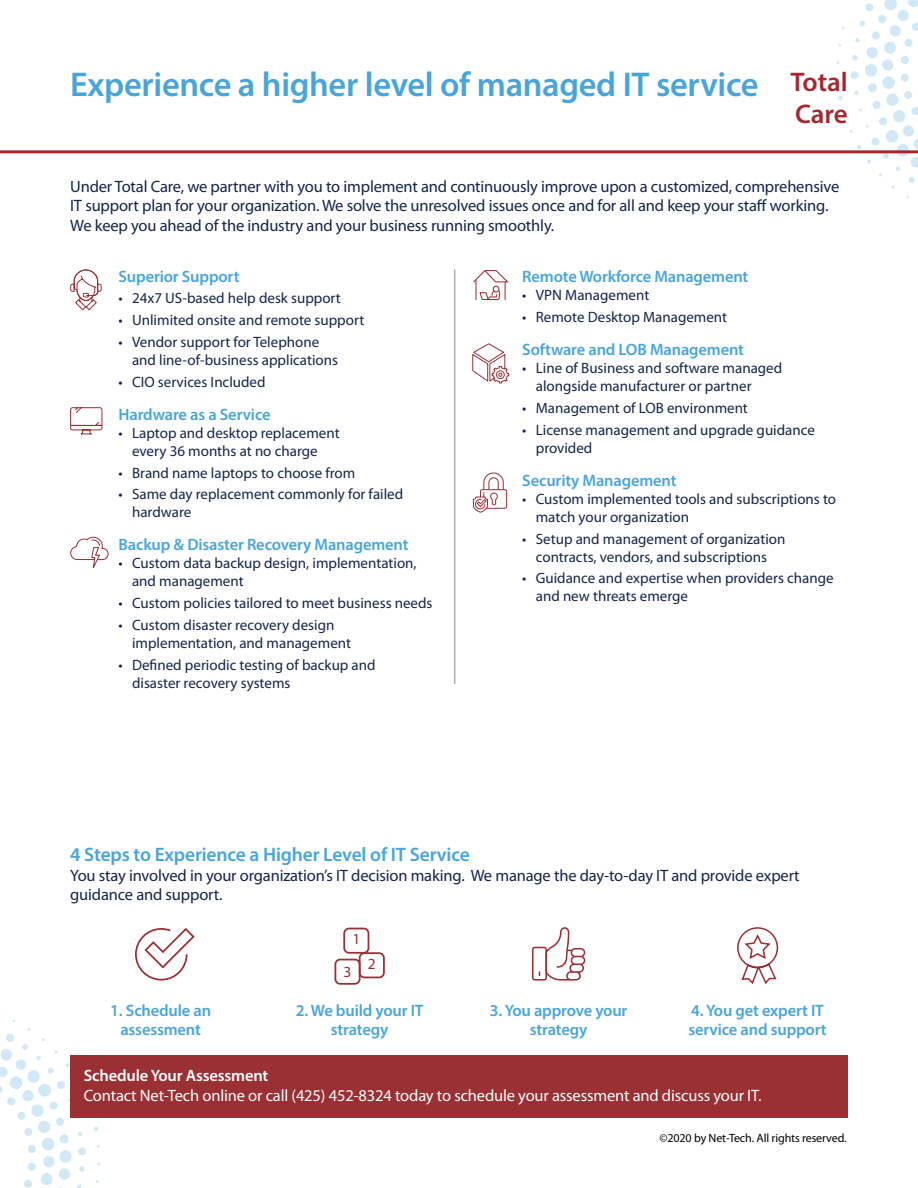
<style>
.page{position:relative;width:918px;height:1188px;background:#fff}
.page>*{position:absolute;margin:0;border:0;box-sizing:border-box;transform-origin:0 0}
.t1{font:600 34.5px "Myriad Pro";letter-spacing:-.01em;color:#48a5dc}
.t2{font:600 27px/32.4px "Myriad Pro";color:#a6272e}
.t3{font:600 19.5px "Myriad Pro";letter-spacing:-.01em;color:#48a5dc}
.t4{font:16.5px/19.8px "Myriad Pro";letter-spacing:-.01em;color:#15244b}
.t5{font:600 16.5px/19.5px "Myriad Pro";letter-spacing:-.01em;color:#48a5dc;text-align:center}
.t6{font:16.5px "Myriad Pro";letter-spacing:-.01em;color:#fff}
.t7{font:600 16.5px "Myriad Pro";letter-spacing:-.01em;color:#fff}
.t8{font:15.45px "Myriad Pro";color:#9a2f34}
.t9{font:15px/18px "Myriad Pro";color:#15244b}
.t10{font:12px "Myriad Pro";letter-spacing:-.01em;color:#000}
</style>
<div class="page">
<svg style="left:836px;top:0;width:82px;height:188px"></svg>
<svg style="left:0;top:1028px;width:100px;height:160px"></svg>
<hr style="left:0;top:150px;width:918px;height:3px;background:#a6272e">
<hr style="left:455px;top:270px;width:1px;height:414px;background:#878993">
<div style="left:70px;top:1055px;width:778px;height:63px;background:#9a2f34"></div>
<svg style="left:532px;top:927px;width:53px;height:54px"></svg>
<svg style="left:135px;top:928px;width:60px;height:53px"></svg>
<svg style="left:737px;top:927px;width:42px;height:57px"></svg>
<div style="left:343px;top:928px;width:26px;height:26px;border:2px solid #9a2f34;border-radius:5px"></div>
<div style="left:359px;top:952px;width:26px;height:26px;border:2px solid #9a2f34;border-radius:5px"></div>
<div style="left:335px;top:959px;width:26px;height:26px;border:2px solid #9a2f34;border-radius:5px"></div>
<svg style="left:70px;top:269px;width:32px;height:42px"></svg>
<svg style="left:70px;top:407px;width:33px;height:28px"></svg>
<div style="left:480px;top:489px;width:27px;height:20px;border:1px solid #9a2f34;border-radius:2px"></div>
<svg style="left:472px;top:472px;width:32px;height:41px"></svg>
<svg style="left:70px;top:536px;width:39px;height:33px"></svg>
<svg style="left:473px;top:270px;width:35px;height:30px"></svg>
<svg style="left:472px;top:343px;width:37px;height:41px"></svg>
<h1 class="t1" style="left:70px;top:63px;width:690px">Experience a higher level of managed IT service</h1>
<h2 class="t2" style="left:790px;top:65px;width:59px">Total<br>Care</h2>
<p class="t4" style="left:70px;top:176px;width:771px">Under Total Care, we partner with you to implement and continuously improve upon a customized, comprehensive<br>IT support plan for your organization. We solve the unresolved issues once and for all and keep your staff working.<br>We keep you ahead of the industry and your business running smoothly.</p>
<p class="t5" style="left:119px;top:267px;width:122px">Superior Support</p>
<p class="t9" style="left:119px;top:289px;width:224px">• 24x7 US-based help desk support</p>
<p class="t9" style="left:119px;top:311px;width:247px">• Unlimited onsite and remote support</p>
<p class="t9" style="left:132px;top:333px;width:207px;text-indent:-14px">• Vendor support for Telephone and line-of-business applications</p>
<p class="t9" style="left:119px;top:373px;width:149px">• CIO services Included</p>
<p class="t5" style="left:119px;top:404px;width:154px">Hardware as a Service</p>
<p class="t9" style="left:119px;top:424px;width:223px;text-align:center">• Laptop and desktop replacement every 36 months at no charge</p>
<p class="t9" style="left:119px;top:463px;width:238px">• Brand name laptops to choose from</p>
<p class="t9" style="left:132px;top:485px;width:273px;text-indent:-14px">• Same day replacement commonly for failed hardware</p>
<p class="t5" style="left:119px;top:535px;width:292px">Backup &amp; Disaster Recovery Management</p>
<p class="t9" style="left:132px;top:554px;width:286px;text-indent:-14px">• Custom data backup design, implementation, and management</p>
<p class="t9" style="left:119px;top:594px;width:315px">• Custom policies tailored to meet business needs</p>
<p class="t9" style="left:132px;top:616px;width:220px;text-indent:-14px">• Custom disaster recovery design implementation, and management</p>
<p class="t9" style="left:132px;top:655px;width:245px;text-indent:-14px">• Defined periodic testing of backup and disaster recovery systems</p>
<p class="t5" style="left:522px;top:267px;width:228px">Remote Workforce Management</p>
<p class="t9" style="left:522px;top:286px;width:128px">• VPN Management</p>
<p class="t9" style="left:522px;top:308px;width:206px">• Remote Desktop Management</p>
<p class="t5" style="left:522px;top:340px;width:223px">Software and LOB Management</p>
<p class="t9" style="left:536px;top:359px;width:248px;text-indent:-14px">• Line of Business and software managed alongside manufacturer or partner</p>
<p class="t9" style="left:522px;top:399px;width:227px">• Management of LOB environment</p>
<p class="t9" style="left:536px;top:421px;width:281px;text-indent:-14px">• License management and upgrade guidance provided</p>
<p class="t5" style="left:522px;top:470px;width:156px">Security Management</p>
<p class="t9" style="left:536px;top:490px;width:302px;text-indent:-14px">• Custom implemented tools and subscriptions to match your organization</p>
<p class="t9" style="left:522px;top:529px;width:265px;text-align:center">• Setup and management of organization contracts, vendors, and subscriptions</p>
<p class="t9" style="left:536px;top:569px;width:299px;text-indent:-14px">• Guidance and expertise when providers change and new threats emerge</p>
<h3 class="t3" style="left:70px;top:842px;width:401px">4 Steps to Experience a Higher Level of IT Service</h3>
<p class="t4" style="left:70px;top:865px;width:731px">You stay involved in your organization’s IT decision making. We manage the day-to-day IT and provide expert guidance and support.</p>
<p class="t8" style="left:352px;top:930px;width:9px">1</p>
<p class="t8" style="left:344px;top:962px;width:9px">3</p>
<p class="t8" style="left:368px;top:955px;width:9px">2</p>
<p class="t5" style="left:110px;top:1000px;width:102px">1. Schedule an assessment</p>
<p class="t5" style="left:296px;top:1000px;width:129px">2. We build your IT strategy</p>
<p class="t5" style="left:490px;top:1000px;width:139px">3. You approve your strategy</p>
<p class="t5" style="left:688px;top:1000px;width:140px;text-align:left">4. You get expert IT service and support</p>
<p class="t7" style="left:84px;top:1065px;width:186px">Schedule Your Assessment</p>
<p class="t6" style="left:84px;top:1085px;width:679px">Contact Net-Tech online or call (425) 452-8324 today to schedule your assessment and discuss your IT.</p>
<p class="t10" style="left:659px;top:1130px;width:189px">©2020 by Net-Tech. All rights reserved.</p>
</div>
